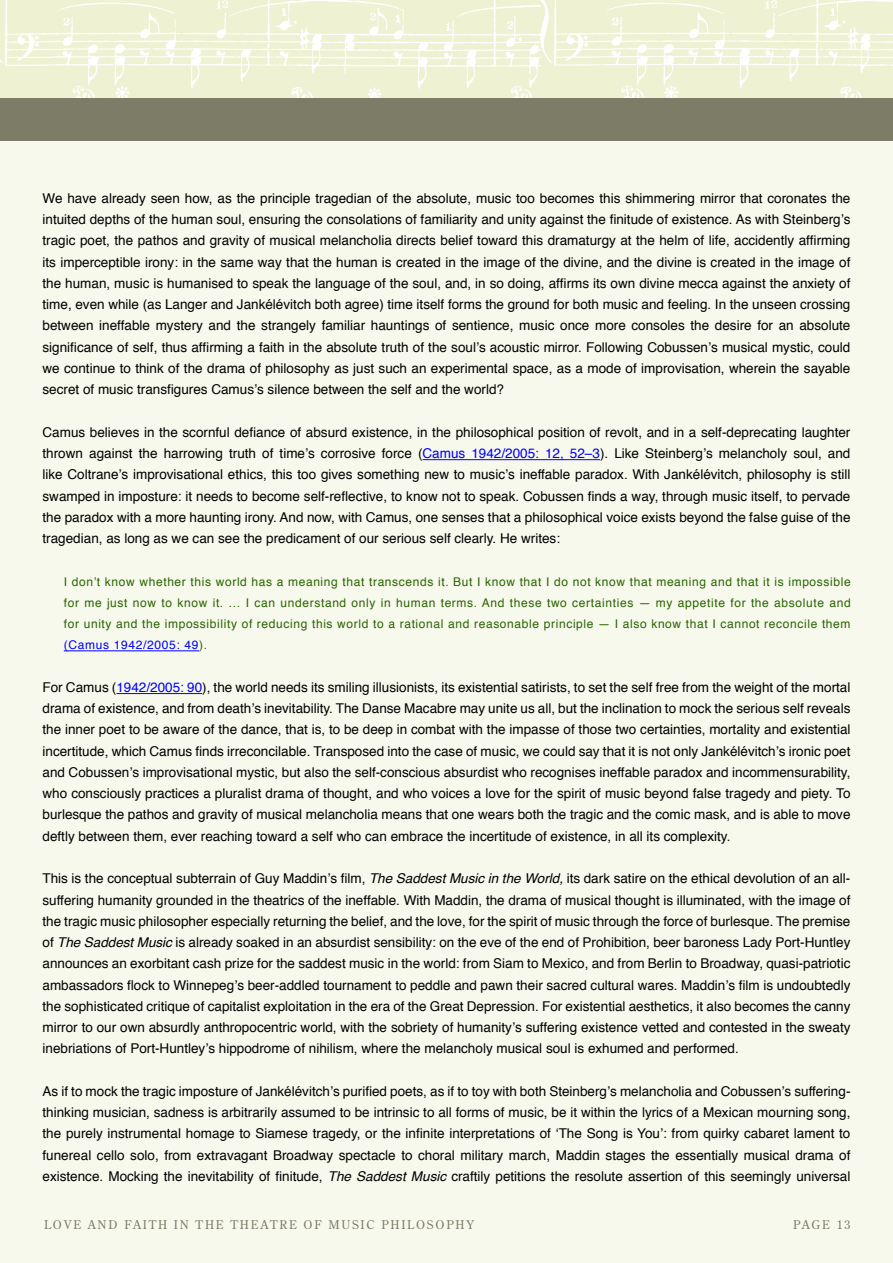
<style>
.page{position:relative;width:893px;height:1263px;background:#f8f9ed}
.page>*{position:absolute;margin:0;border:0;box-sizing:border-box;transform-origin:0 0}
.Body_Copy__JMRO{font:13.5px/21.3px "Helvetica";color:#000;text-align:justify}
.Quote_Para_Text{font:12px/21.3px "Helvetica";letter-spacing:.055em;color:#286400;text-align:justify}
.t1{font:12px "Century Old Style Std";letter-spacing:.15em;color:#7d7c67}
.s1{color:#00f}
.s2{font-style:italic}
</style>
<div class="page">
<img style="left:0;top:0;width:505px;height:98px">
<img style="left:505px;top:0;width:388px;height:98px">
<div style="left:0;top:98px;width:893px;height:43px;background:#7d7c67"></div>
<hr style="left:422px;top:459px;width:178px;height:1px;background:#00f">
<hr style="left:64px;top:650px;width:135px;height:1px;background:#00f">
<hr style="left:116px;top:693px;width:86px;height:1px;background:#00f">
<p class="Body_Copy__JMRO" style="left:43px;top:188px;width:809px">We have already seen how, as the principle tragedian of the absolute, music too becomes this shimmering mirror that coronates the intuited depths of the human soul, ensuring the consolations of familiarity and unity against the finitude of existence. As with Steinberg’s tragic poet, the pathos and gravity of musical melancholia directs belief toward this dramaturgy at the helm of life, accidently affirming its imperceptible irony: in the same way that the human is created in the image of the divine, and the divine is created in the image of the human, music is humanised to speak the language of the soul, and, in so doing, affirms its own divine mecca against the anxiety of time, even while (as Langer and Jankélévitch both agree) time itself forms the ground for both music and feeling. In the unseen crossing between ineffable mystery and the strangely familiar hauntings of sentience, music once more consoles the desire for an absolute significance of self, thus affirming a faith in the absolute truth of the soul’s acoustic mirror. Following Cobussen’s musical mystic, could we continue to think of the drama of philosophy as just such an experimental space, as a mode of improvisation, wherein the sayable secret of music transfigures Camus’s silence between the self and the world?</p>
<p class="Body_Copy__JMRO" style="left:43px;top:422px;width:809px">Camus believes in the scornful defiance of absurd existence, in the philosophical position of revolt, and in a self-deprecating laughter thrown against the harrowing truth of time’s corrosive force (<span class="s1">Camus 1942/2005: 12, 52–3</span>). Like Steinberg’s melancholy soul, and like Coltrane’s improvisational ethics, this too gives something new to music’s ineffable paradox. With Jankélévitch, philosophy is still swamped in imposture: it needs to become self-reflective, to know not to speak. Cobussen finds a way, through music itself, to pervade the paradox with a more haunting irony. And now, with Camus, one senses that a philosophical voice exists beyond the false guise of the tragedian, as long as we can see the predicament of our serious self clearly. He writes:</p>
<p class="Quote_Para_Text" style="left:64px;top:571px;width:788px">I don’t know whether this world has a meaning that transcends it. But I know that I do not know that meaning and that it is impossible for me just now to know it. … I can understand only in human terms. And these two certainties — my appetite for the absolute and for unity and the impossibility of reducing this world to a rational and reasonable principle — I also know that I cannot reconcile them <span class="s1">(Camus 1942/2005: 49</span>).</p>
<p class="Body_Copy__JMRO" style="left:43px;top:677px;width:809px">For Camus (<span class="s1">1942/2005: 90</span>), the world needs its smiling illusionists, its existential satirists, to set the self free from the weight of the mortal drama of existence, and from death’s inevitability. The Danse Macabre may unite us all, but the inclination to mock the serious self reveals the inner poet to be aware of the dance, that is, to be deep in combat with the impasse of those two certainties, mortality and existential incertitude, which Camus finds irreconcilable. Transposed into the case of music, we could say that it is not only Jankélévitch’s ironic poet and Cobussen’s improvisational mystic, but also the self-conscious absurdist who recognises ineffable paradox and incommensurability, who consciously practices a pluralist drama of thought, and who voices a love for the spirit of music beyond false tragedy and piety. To burlesque the pathos and gravity of musical melancholia means that one wears both the tragic and the comic mask, and is able to move deftly between them, ever reaching toward a self who can embrace the incertitude of existence, in all its complexity.</p>
<p class="Body_Copy__JMRO" style="left:43px;top:868px;width:809px">This is the conceptual subterrain of Guy Maddin’s film, <span class="s2">The Saddest Music in the World,</span> its dark satire on the ethical devolution of an all&shy;suffering humanity grounded in the theatrics of the ineffable. With Maddin, the drama of musical thought is illuminated, with the image of the tragic music philosopher especially returning the belief, and the love, for the spirit of music through the force of burlesque. The premise of <span class="s2">The Saddest Music</span> is already soaked in an absurdist sensibility: on the eve of the end of Prohibition, beer baroness Lady Port-Huntley announces an exorbitant cash prize for the saddest music in the world: from Siam to Mexico, and from Berlin to Broadway, quasi-patriotic ambassadors flock to Winnepeg’s beer-addled tournament to peddle and pawn their sacred cultural wares. Maddin’s film is undoubtedly the sophisticated critique of capitalist exploitation in the era of the Great Depression. For existential aesthetics, it also becomes the canny mirror to our own absurdly anthropocentric world, with the sobriety of humanity’s suffering existence vetted and contested in the sweaty inebriations of Port-Huntley’s hippodrome of nihilism, where the melancholy musical soul is exhumed and performed.</p>
<p class="Body_Copy__JMRO" style="left:43px;top:1081px;width:809px">As if to mock the tragic imposture of Jankélévitch’s purified poets, as if to toy with both Steinberg’s melancholia and Cobussen’s suffering&shy;thinking musician, sadness is arbitrarily assumed to be intrinsic to all forms of music, be it within the lyrics of a Mexican mourning song, the purely instrumental homage to Siamese tragedy, or the infinite interpretations of ‘The Song is You’: from quirky cabaret lament to funereal cello solo, from extravagant Broadway spectacle to choral military march, Maddin stages the essentially musical drama of existence. Mocking the inevitability of finitude, <span class="s2">The Saddest Music</span> craftily petitions the resolute assertion of this seemingly universal</p>
<p class="t1" style="left:44px;top:1217px;width:431px">LOVE AND FAITH IN THE THEATRE OF MUSIC PHILOSOPHY</p>
<p class="t1" style="left:793px;top:1217px;width:59px">PAGE 13</p>
</div>
